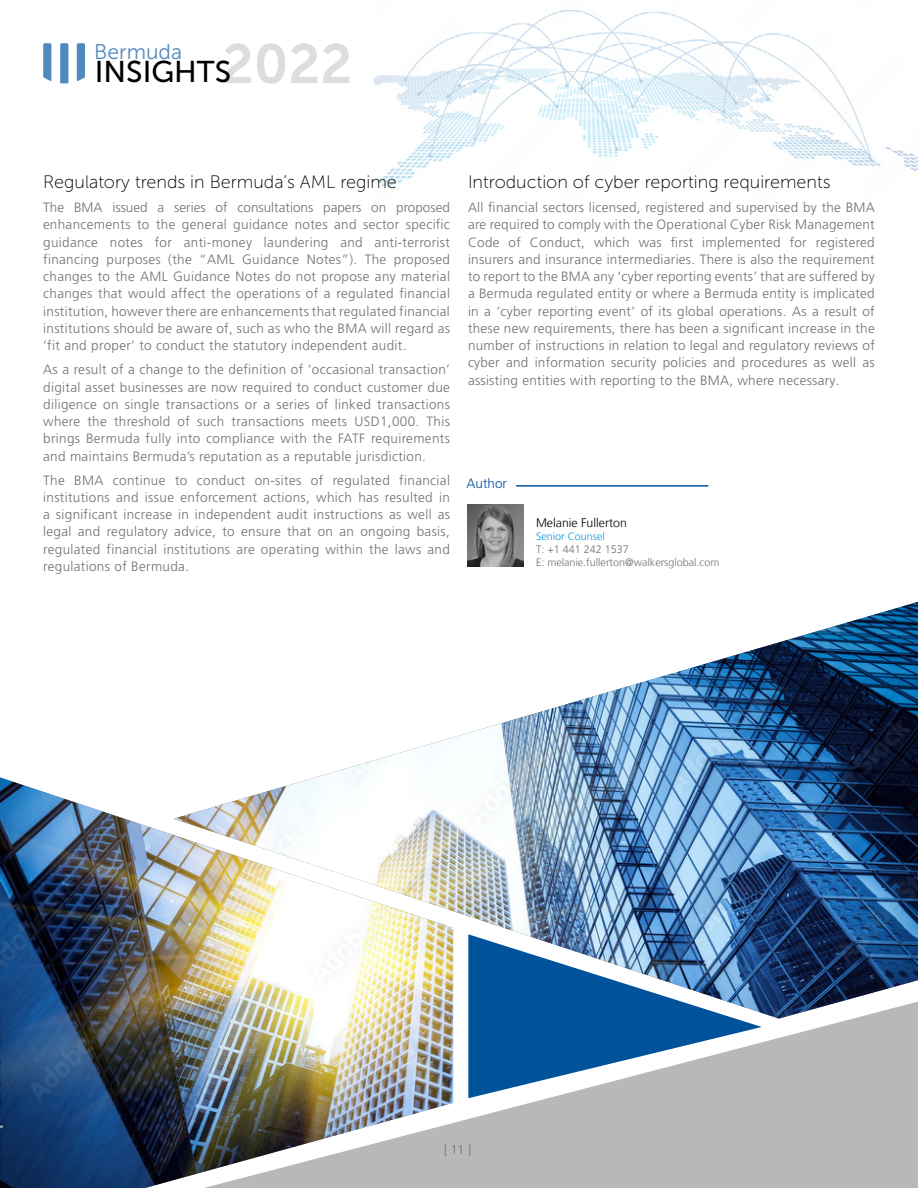
<style>
.page{position:relative;width:918px;height:1188px;background:#fff}
.page>*{position:absolute;margin:0;border:0;box-sizing:border-box;transform-origin:0 0}
.t1{font:30px "Museo Sans 500";color:#000}
.t2{font:21.15px "Museo Sans 300";color:#4f8abe}
.t3{font:18px "Museo Sans 100";color:#000}
.t4{font:300 13.5px/17.2px "Frutiger LT Pro";letter-spacing:.025em;color:#717073;text-align:justify}
.t5{font:300 13.5px "Frutiger LT Pro";color:#00539b}
.t6{font:300 12.45px "Frutiger LT Pro";color:#717073}
.t7{font:300 12.3px "Frutiger LT";color:#000}
.t8{font:300 10.8px/13px "Frutiger LT";color:#717073}
.t9{font:300 10.8px "Frutiger LT";color:#009bda}
.s1{font-family:"Museo Sans 700";font-size:55.05px;color:#dadee1}
</style>
<div class="page">
<svg style="left:43px;top:43px;width:8px;height:38px"></svg>
<svg style="left:60px;top:43px;width:8px;height:40px"></svg>
<svg style="left:77px;top:43px;width:8px;height:38px"></svg>
<img style="left:375px;top:10px;width:543px;height:177px">
<img style="left:468px;top:504px;width:56px;height:62px">
<hr style="left:516px;top:485px;width:192px;height:2px;background:#00539b">
<img style="left:0;top:602px;width:918px;height:586px">
<svg style="left:468px;top:934px;width:294px;height:164px"></svg>
<h1 class="t1" style="left:95px;top:55px;width:259px">INSIGHTS<span class="s1">2022</span></h1>
<h2 class="t2" style="left:94px;top:40px;width:89px">Bermuda</h2>
<h3 class="t3" style="left:43px;top:172px;width:355px">Regulatory trends in Bermuda’s AML regime</h3>
<p class="t4" style="left:43px;top:199px;width:408px">The BMA issued a series of consultations papers on proposed enhancements to the general guidance notes and sector specific guidance notes for anti-money laundering and anti-terrorist financing purposes (the “AML Guidance Notes”). The proposed changes to the AML Guidance Notes do not propose any material changes that would affect the operations of a regulated financial institution, however there are enhancements that regulated financial institutions should be aware of, such as who the BMA will regard as ‘fit and proper’ to conduct the statutory independent audit.</p>
<p class="t4" style="left:43px;top:361px;width:408px">As a result of a change to the definition of ‘occasional transaction’ digital asset businesses are now required to conduct customer due diligence on single transactions or a series of linked transactions where the threshold of such transactions meets USD1,000. This brings Bermuda fully into compliance with the FATF requirements and maintains Bermuda’s reputation as a reputable jurisdiction.</p>
<p class="t4" style="left:43px;top:471px;width:408px">The BMA continue to conduct on-sites of regulated financial institutions and issue enforcement actions, which has resulted in a significant increase in independent audit instructions as well as legal and regulatory advice, to ensure that on an ongoing basis, regulated financial institutions are operating within the laws and regulations of Bermuda.</p>
<h3 class="t3" style="left:468px;top:172px;width:364px">Introduction of cyber reporting requirements</h3>
<p class="t4" style="left:468px;top:199px;width:408px">All financial sectors licensed, registered and supervised by the BMA are required to comply with the Operational Cyber Risk Management Code of Conduct, which was first implemented for registered insurers and insurance intermediaries. There is also the requirement to report to the BMA any ‘cyber reporting events’ that are suffered by a Bermuda regulated entity or where a Bermuda entity is implicated in a ‘cyber reporting event’ of its global operations. As a result of these new requirements, there has been a significant increase in the number of instructions in relation to legal and regulatory reviews of cyber and information security policies and procedures as well as assisting entities with reporting to the BMA, where necessary.</p>
<p class="t5" style="left:466px;top:475px;width:42px">Author</p>
<p class="t7" style="left:536px;top:516px;width:92px">Melanie Fullerton</p>
<p class="t9" style="left:536px;top:530px;width:70px">Senior Counsel</p>
<p class="t8" style="left:536px;top:543px;width:185px">T: +1 441 242 1537<br>E: melanie.fullerton@walkersglobal.com</p>
<p class="t6" style="left:444px;top:1143px;width:29px">[ 11 ]</p>
</div>
